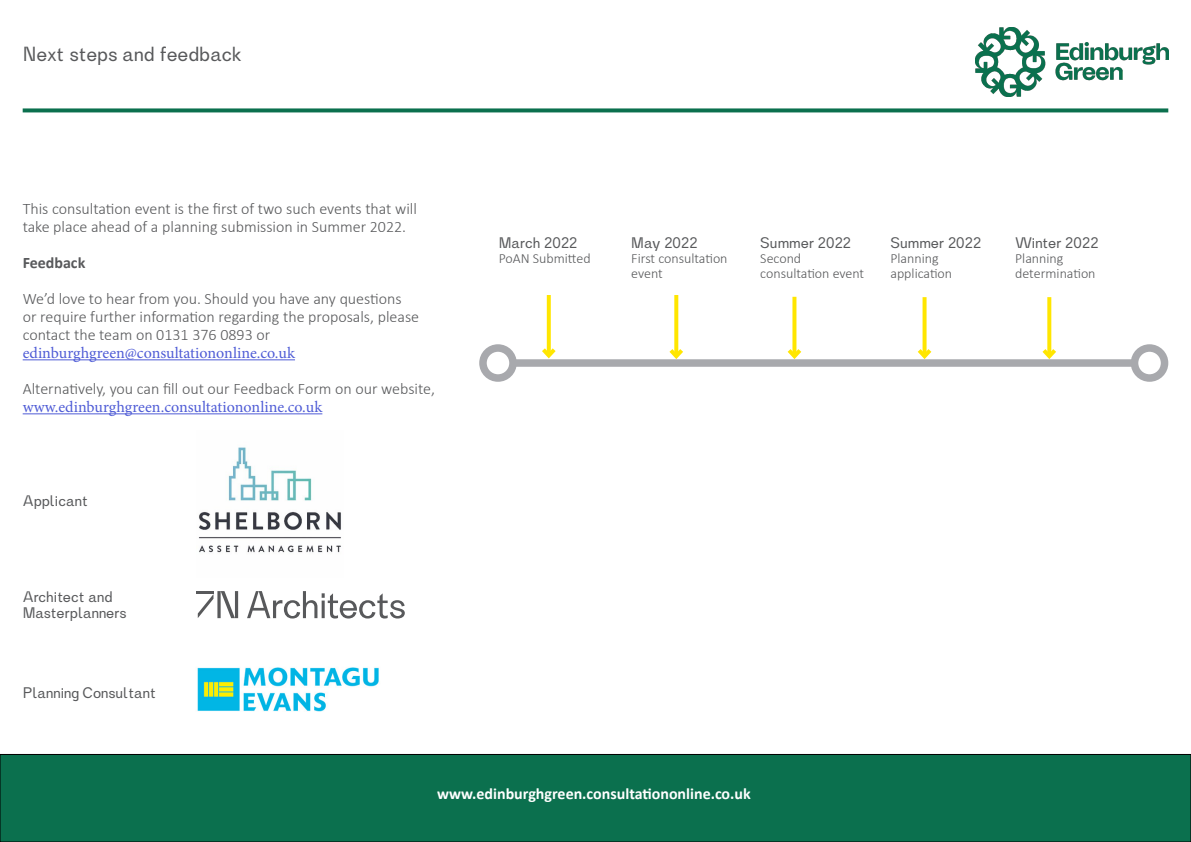
<style>
.page{position:relative;width:1191px;height:842px;background:#fff}
.page>*{position:absolute;margin:0;border:0;box-sizing:border-box;transform-origin:0 0}
.t1{font:20px "MXB Practice";color:#58595b}
.t2{font:300 16px/18px "Calibri";color:#58595b}
.t3{font:16px "Minion Pro";color:#4f5cd6}
.t4{font:700 16px "Calibri";color:#fff}
.t5{font:700 16px "Calibri";color:#58595b}
.t6{font:15px/16px "MXB Practice";color:#58595b}
.t7{font:300 14px/15px "Calibri";color:#58595b}
</style>
<div class="page">
<div style="left:0;top:754px;width:1191px;height:88px;background:#0b704e"></div>
<div style="left:0;top:754px;width:1191px;height:88px;border:1px solid #000"></div>
<svg style="left:23px;top:108px;width:1145px;height:4px;background:#268061"></svg>
<img style="left:975px;top:27px;width:193px;height:70px">
<img style="left:199px;top:447px;width:142px;height:106px">
<img style="left:197px;top:667px;width:182px;height:44px">
<div style="left:513px;top:359px;width:621px;height:8px;background:#a8a9ad"></div>
<div style="left:479px;top:344px;width:38px;height:38px;border:8px solid #a8a9ad;border-radius:50%"></div>
<div style="left:1130px;top:344px;width:38px;height:38px;border:8px solid #a8a9ad;border-radius:50%"></div>
<svg style="left:547px;top:295px;width:4px;height:49px"></svg>
<svg style="left:538px;top:344px;width:22px;height:16px"></svg>
<svg style="left:674px;top:295px;width:4px;height:50px"></svg>
<svg style="left:665px;top:345px;width:22px;height:15px"></svg>
<svg style="left:792px;top:297px;width:4px;height:48px"></svg>
<svg style="left:783px;top:345px;width:22px;height:15px"></svg>
<svg style="left:922px;top:297px;width:4px;height:48px"></svg>
<svg style="left:913px;top:345px;width:22px;height:15px"></svg>
<svg style="left:1047px;top:297px;width:4px;height:48px"></svg>
<svg style="left:1038px;top:345px;width:22px;height:15px"></svg>
<hr style="left:23px;top:359px;width:272px;height:1px;background:#4f5cd6">
<hr style="left:23px;top:413px;width:299px;height:1px;background:#4f5cd6">
<svg style="left:247px;top:591px;width:158px;height:27px"></svg>
<hr style="left:196px;top:591px;width:17px;height:3px;background:#58595b">
<svg style="left:198px;top:591px;width:40px;height:27px"></svg>
<p class="t1" style="left:23px;top:43px;width:221px">Next steps and feedback</p>
<p class="t2" style="left:23px;top:200px;width:396px">This consultation event is the first of two such events that will take place ahead of a planning submission in Summer 2022.</p>
<p class="t5" style="left:23px;top:252px;width:64px">Feedback</p>
<p class="t2" style="left:23px;top:290px;width:398px">We’d love to hear from you. Should you have any questions or require further information regarding the proposals, please contact the team on 0131 376 0893 or</p>
<p class="t3" style="left:23px;top:342px;width:274px">edinburghgreen@consultationonline.co.uk</p>
<p class="t2" style="left:23px;top:380px;width:414px">Alternatively, you can fill out our Feedback Form on our website,</p>
<p class="t3" style="left:23px;top:396px;width:301px">www.edinburghgreen.consultationonline.co.uk</p>
<p class="t6" style="left:23px;top:493px;width:67px">Applicant</p>
<p class="t6" style="left:23px;top:589px;width:105px">Architect and<br>Masterplanners</p>
<p class="t6" style="left:23px;top:685px;width:135px">Planning Consultant</p>
<p class="t6" style="left:499px;top:235px;width:80px">March 2022</p>
<p class="t7" style="left:499px;top:251px;width:93px">PoAN Submitted</p>
<p class="t6" style="left:631px;top:235px;width:68px">May 2022</p>
<p class="t7" style="left:631px;top:251px;width:98px">First consultation event</p>
<p class="t6" style="left:760px;top:235px;width:92px">Summer 2022</p>
<p class="t7" style="left:760px;top:251px;width:105px">Second consultation event</p>
<p class="t6" style="left:890px;top:235px;width:92px">Summer 2022</p>
<p class="t7" style="left:890px;top:251px;width:63px">Planning application</p>
<p class="t4" style="left:437px;top:782px;width:315px">www.edinburghgreen.consultationonline.co.uk</p>
<p class="t6" style="left:1015px;top:235px;width:85px">Winter 2022</p>
<p class="t7" style="left:1015px;top:251px;width:82px">Planning determination</p>
</div>
